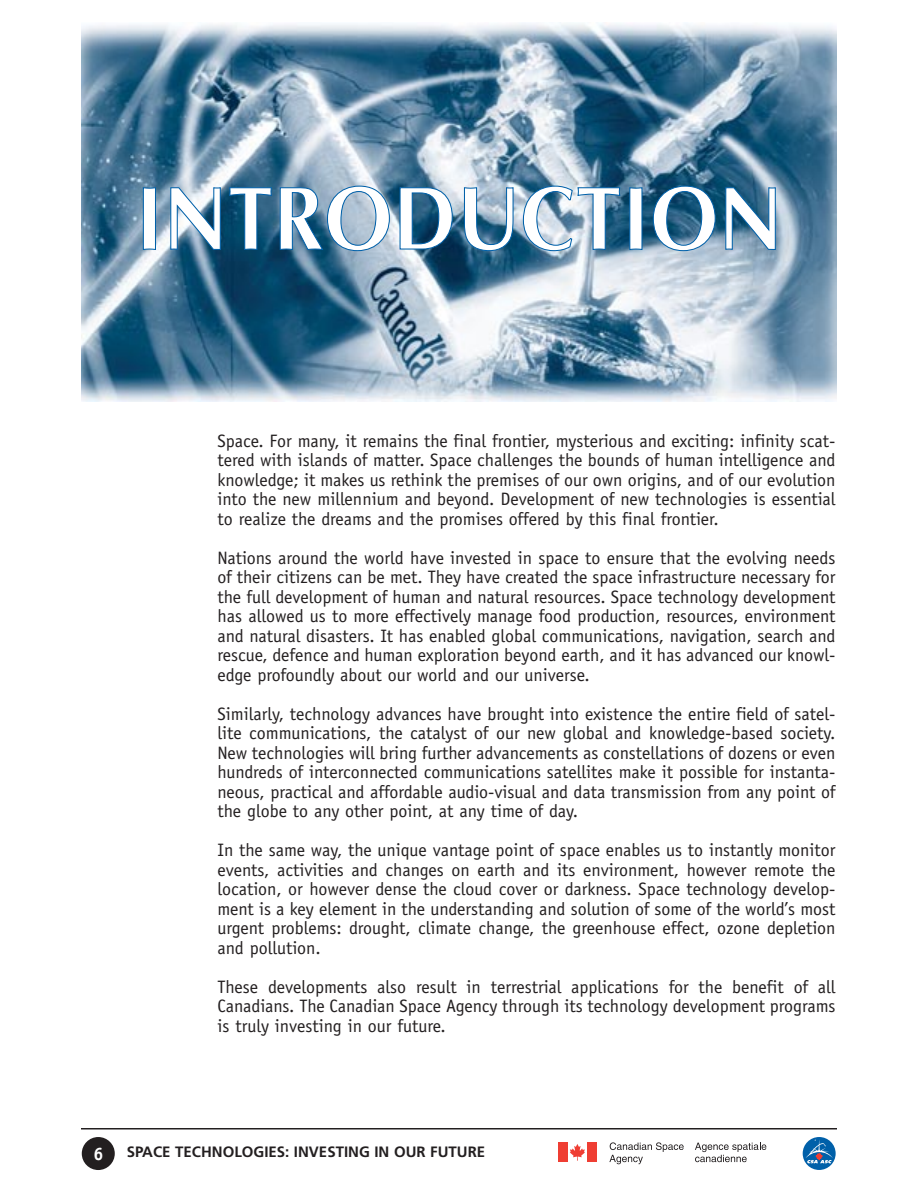
<style>
.page{position:relative;width:918px;height:1188px;background:#fff}
.page>*{position:absolute;margin:0;border:0;box-sizing:border-box;transform-origin:0 0}
.t1{font:700 90px "Optima";letter-spacing:.015em;color:#fff;scale:.9 1}
.t2{font:18px/19.5px "Officina Sans";color:#231f20;text-align:justify}
.t3{font:700 18px "Officina Sans";color:#fff}
.t4{font:700 15px "Frutiger";color:#231f20}
</style>
<div class="page">
<img style="left:81px;top:22px;width:756px;height:380px">
<hr style="left:81px;top:1128px;width:756px;height:2px;background:#231f20">
<div style="left:82px;top:1137px;width:33px;height:33px;background:#231f20;border-radius:50%"></div>
<svg style="left:803px;top:1137px;width:33px;height:33px"></svg>
<div style="left:558px;top:1142px;width:10px;height:20px;background:#ef3e33"></div>
<svg style="left:570px;top:1144px;width:15px;height:17px"></svg>
<svg style="left:695px;top:1143px;width:71px;height:19px"></svg>
<svg style="left:609px;top:1142px;width:75px;height:22px"></svg>
<div style="left:587px;top:1142px;width:10px;height:20px;background:#ef3e33"></div>
<h1 class="t1" style="left:136px;top:181px;width:719px">INTRODUCTION</h1>
<p class="t2" style="left:218px;top:432px;width:620px">Space. For many, it remains the final frontier, mysterious and exciting: infinity scat&shy;tered with islands of matter. Space challenges the bounds of human intelligence and knowledge; it makes us rethink the premises of our own origins, and of our evolution into the new millennium and beyond. Development of new technologies is essential to realize the dreams and the promises offered by this final frontier.</p>
<p class="t2" style="left:218px;top:549px;width:620px">Nations around the world have invested in space to ensure that the evolving needs of their citizens can be met. They have created the space infrastructure necessary for the full development of human and natural resources. Space technology development has allowed us to more effectively manage food production, resources, environment and natural disasters. It has enabled global communications, navigation, search and rescue, defence and human exploration beyond earth, and it has advanced our knowl&shy;edge profoundly about our world and our universe.</p>
<p class="t2" style="left:218px;top:705px;width:620px">Similarly, technology advances have brought into existence the entire field of satel&shy;lite communications, the catalyst of our new global and knowledge-based society.<br>New technologies will bring further advancements as constellations of dozens or even hundreds of interconnected communications satellites make it possible for instanta&shy;neous, practical and affordable audio-visual and data transmission from any point of the globe to any other point, at any time of day.</p>
<p class="t2" style="left:218px;top:842px;width:620px">In the same way, the unique vantage point of space enables us to instantly monitor events, activities and changes on earth and its environment, however remote the location, or however dense the cloud cover or darkness. Space technology develop&shy;ment is a key element in the understanding and solution of some of the world’s most urgent problems: drought, climate change, the greenhouse effect, ozone depletion and pollution.</p>
<p class="t2" style="left:218px;top:978px;width:620px">These developments also result in terrestrial applications for the benefit of all Canadians. The Canadian Space Agency through its technology development programs is truly investing in our future.</p>
<p class="t3" style="left:93px;top:1147px;width:12px">6</p>
<p class="t4" style="left:127px;top:1145px;width:360px">SPACE TECHNOLOGIES: INVESTING IN OUR FUTURE</p>
</div>
